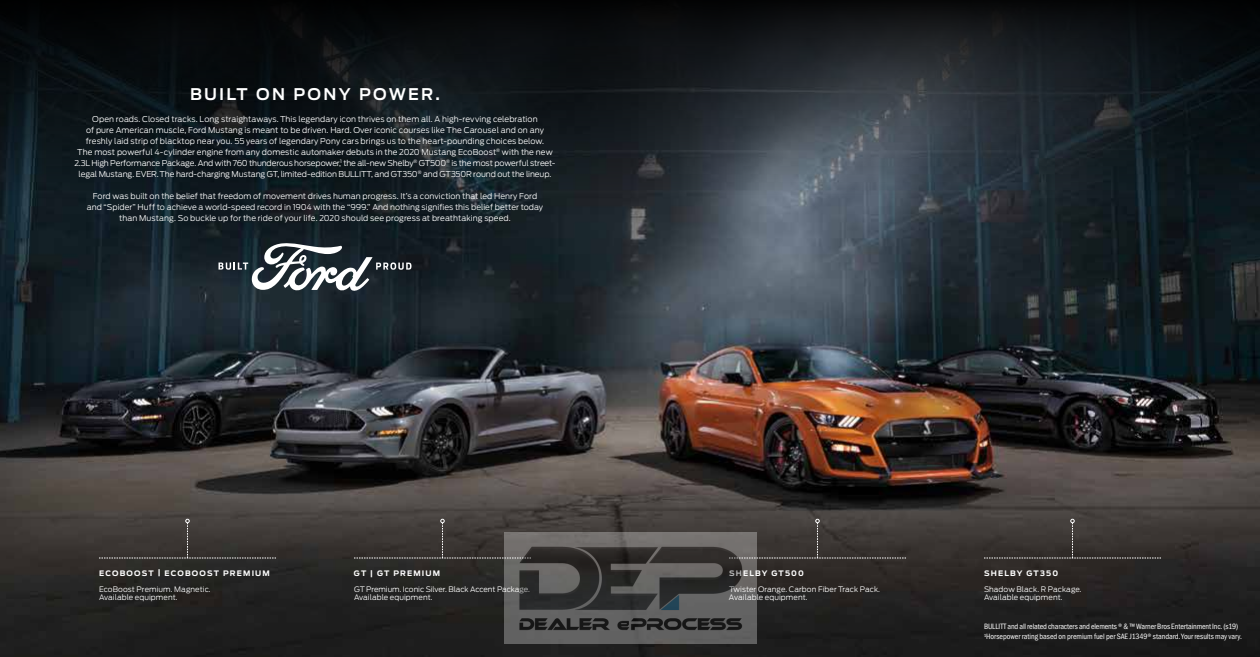
<style>
.page{position:relative;width:1260px;height:657px;background:#fff}
.page>*{position:absolute;margin:0;border:0;box-sizing:border-box;transform-origin:0 0}
.t1{font:600 16px "Ford Antenna";letter-spacing:.14em;color:#fff}
.t2{font:300 8px/11px "Ford Antenna";color:#fff;text-align:center}
.t3{font:condensed 8px "ITC Franklin Gothic Std";letter-spacing:-.01em;color:#fff}
.t4{font:300 7.5px "Ford Antenna";letter-spacing:.005em;color:#fff}
.t5{font:700 7.5px "Ford Antenna";letter-spacing:.16em;color:#fff}
</style>
<div class="page">
<img style="left:0;top:195px;width:1260px;height:462px">
<svg style="left:0;top:0;width:1260px;height:195px;background:#161d21"></svg>
<svg style="left:99px;top:519px;width:177px;height:40px;background:#403b38"></svg>
<svg style="left:729px;top:519px;width:177px;height:40px;background:#413c39"></svg>
<svg style="left:354px;top:519px;width:177px;height:40px;background:#3f3a37"></svg>
<svg style="left:984px;top:519px;width:177px;height:40px;background:#3e3936"></svg>
<svg style="left:219px;top:242px;width:192px;height:50px"></svg>
<img style="left:504px;top:532px;width:252px;height:111px">
<h2 class="t1" style="left:190px;top:80px;width:251px">BUILT ON PONY POWER.</h2>
<p class="t2" style="left:74px;top:112px;width:483px">Open roads. Closed tracks. Long straightaways. This legendary icon thrives on them all. A high-revving celebration<br>of pure American muscle, Ford Mustang is meant to be driven. Hard. Over iconic courses like The Carousel and on any freshly laid strip of blacktop near you. 55 years of legendary Pony cars brings us to the heart-pounding choices below.<br>The most powerful 4-cylinder engine from any domestic automaker debuts in the 2020 Mustang EcoBoost<sup>®</sup> with the new 2.3L High Performance Package. And with 760 thunderous horsepower,<sup>1</sup> the all-new Shelby<sup>®</sup> GT500<sup>®</sup> is the most powerful street&shy;legal Mustang. EVER. The hard-charging Mustang GT, limited-edition BULLITT, and GT350<sup>®</sup> and GT350R round out the lineup.</p>
<p class="t2" style="left:87px;top:189px;width:458px">Ford was built on the belief that freedom of movement drives human progress. It’s a conviction that led Henry Ford and “Spider” Huff to achieve a world-speed record in 1904 with the “999.” And nothing signifies this belief better today than Mustang. So buckle up for the ride of your life. 2020 should see progress at breathtaking speed.</p>
<p class="t5" style="left:99px;top:566px;width:63px">ECOBOOST |</p>
<p class="t5" style="left:164px;top:566px;width:107px">ECOBOOST PREMIUM</p>
<p class="t4" style="left:99px;top:583px;width:113px">EcoBoost Premium. Magnetic.</p>
<p class="t4" style="left:99px;top:591px;width:80px">Available equipment.</p>
<p class="t5" style="left:354px;top:567px;width:21px">GT |</p>
<p class="t5" style="left:377px;top:567px;width:65px">GT PREMIUM</p>
<p class="t4" style="left:354px;top:583px;width:178px">GT Premium. Iconic Silver. Black Accent Package.</p>
<p class="t4" style="left:354px;top:591px;width:80px">Available equipment.</p>
<p class="t5" style="left:729px;top:567px;width:76px">SHELBY GT500</p>
<p class="t4" style="left:729px;top:583px;width:153px">Twister Orange. Carbon Fiber Track Pack.</p>
<p class="t4" style="left:729px;top:591px;width:80px">Available equipment.</p>
<p class="t5" style="left:984px;top:567px;width:76px">SHELBY GT350</p>
<p class="t4" style="left:984px;top:583px;width:99px">Shadow Black. R Package.</p>
<p class="t4" style="left:984px;top:591px;width:80px">Available equipment.</p>
<p class="t3" style="left:984px;top:622px;width:256px">BULLITT and all related characters and elements ® &amp; ™ Warner Bros Entertainment Inc. (s19)</p>
<p class="t3" style="left:984px;top:632px;width:259px"><sup>1</sup>Horsepower rating based on premium fuel per SAE J1349® standard. Your results may vary.</p>
</div>
